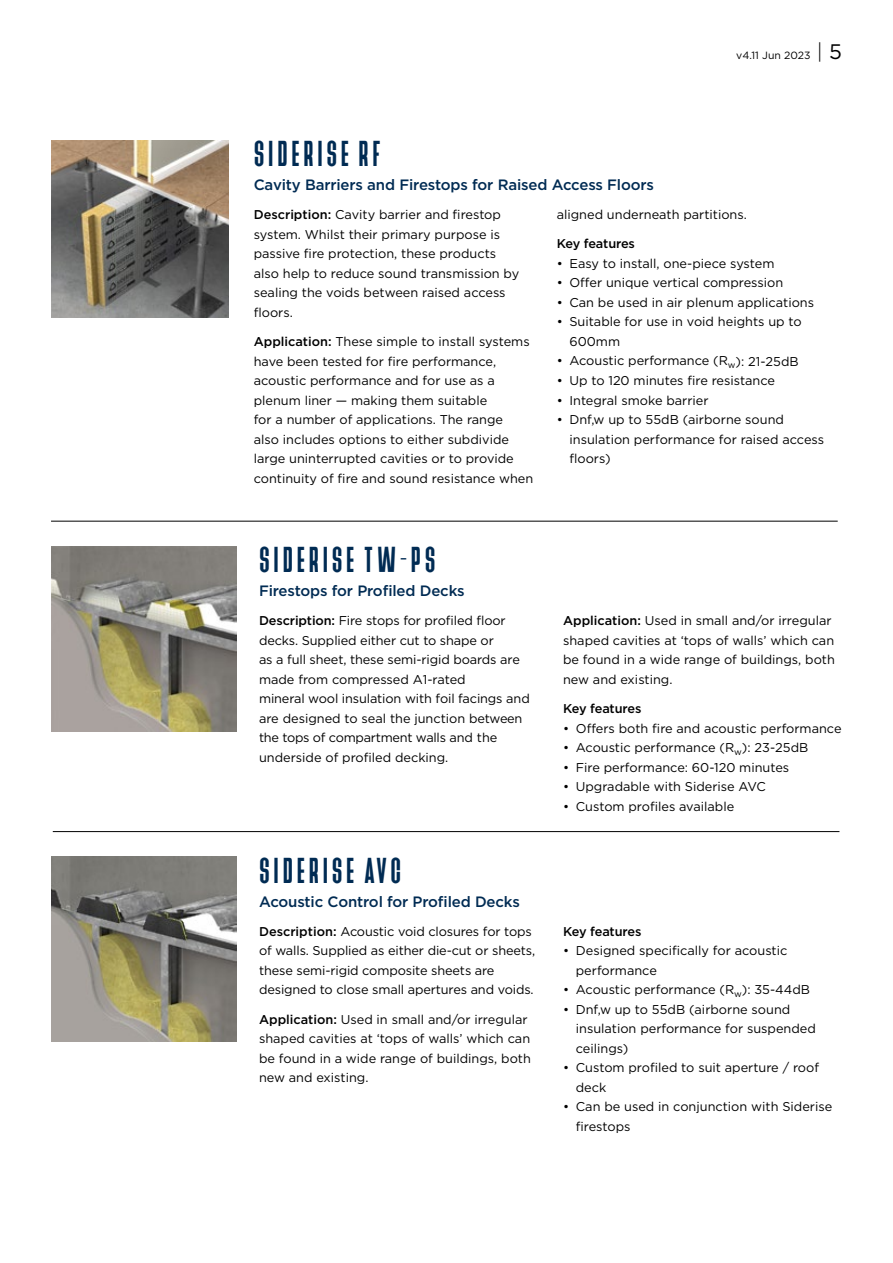
<style>
.page{position:relative;width:893px;height:1263px;background:#fff}
.page>*{position:absolute;margin:0;border:0;box-sizing:border-box;transform-origin:0 0}
.t1{font:36px "Devant Horgen";letter-spacing:.1em;color:#002b53}
.t2{font:500 15px "Gotham";letter-spacing:-.01em;color:#002b53}
.t3{font:12.75px/19.5px "Gotham";color:#000}
.t4{font:500 12.75px "Gotham";letter-spacing:-.015em;color:#000}
.t5{font:10.5px "Gotham";color:#000}
.s1{font-weight:300;font-size:21px}
.s2{font-size:21px}
.s3{font-weight:500}
</style>
<div class="page">
<img style="left:51px;top:140px;width:178px;height:178px">
<hr style="left:51px;top:521px;width:787px;height:1px;background:#000">
<img style="left:51px;top:546px;width:185px;height:185px">
<img style="left:51px;top:857px;width:185px;height:185px">
<hr style="left:53px;top:831px;width:786px;height:1px;background:#000">
<p class="t5" style="left:736px;top:48px;width:107px">v4.11 Jun 2023 <span class="s1">|</span> <span class="s2">5</span></p>
<h1 class="t1" style="left:254px;top:135px;width:129px">SIDERISE RF</h1>
<p class="t2" style="left:254px;top:175px;width:402px">Cavity Barriers and Firestops for Raised Access Floors</p>
<p class="t3" style="left:254px;top:205px;width:267px"><span class="s3">Description:</span> Cavity barrier and firestop system. Whilst their primary purpose is passive fire protection, these products also help to reduce sound transmission by sealing the voids between raised access floors.</p>
<p class="t3" style="left:254px;top:331px;width:281px"><span class="s3">Application:</span> These simple to install systems have been tested for fire performance, acoustic performance and for use as a plenum liner — making them suitable<br>for a number of applications. The range<br>also includes options to either subdivide large uninterrupted cavities or to provide continuity of fire and sound resistance when</p>
<p class="t3" style="left:557px;top:205px;width:192px">aligned underneath partitions.</p>
<p class="t4" style="left:557px;top:236px;width:80px">Key features</p>
<p class="t3" style="left:557px;top:253px;width:219px">• Easy to install, one-piece system</p>
<p class="t3" style="left:557px;top:273px;width:228px">• Offer unique vertical compression</p>
<p class="t3" style="left:557px;top:292px;width:259px">• Can be used in air plenum applications</p>
<p class="t3" style="left:569px;top:312px;width:234px;text-indent:-13px">• Suitable for use in void heights up to<br>600mm</p>
<p class="t3" style="left:557px;top:351px;width:243px">• Acoustic performance (R<sub>w</sub>): 21-25dB</p>
<p class="t3" style="left:557px;top:370px;width:220px">• Up to 120 minutes fire resistance</p>
<p class="t3" style="left:557px;top:390px;width:153px">• Integral smoke barrier</p>
<p class="t3" style="left:569px;top:409px;width:256px;text-indent:-13px">• Dnf,w up to 55dB (airborne sound insulation performance for raised access floors)</p>
<h1 class="t1" style="left:259px;top:541px;width:178px">SIDERISE TW-PS</h1>
<p class="t2" style="left:259px;top:581px;width:207px">Firestops for Profiled Decks</p>
<p class="t3" style="left:259px;top:611px;width:272px"><span class="s3">Description:</span> Fire stops for profiled floor decks. Supplied either cut to shape or<br>as a full sheet, these semi-rigid boards are made from compressed A1-rated<br>mineral wool insulation with foil facings and are designed to seal the junction between the tops of compartment walls and the underside of profiled decking.</p>
<p class="t3" style="left:563px;top:611px;width:273px"><span class="s3">Application:</span> Used in small and/or irregular shaped cavities at ‘tops of walls’ which can be found in a wide range of buildings, both new and existing.</p>
<p class="t4" style="left:563px;top:700px;width:80px">Key features</p>
<p class="t3" style="left:563px;top:718px;width:280px">• Offers both fire and acoustic performance</p>
<p class="t3" style="left:563px;top:737px;width:247px">• Acoustic performance (R<sub>w</sub>): 23-25dB</p>
<p class="t3" style="left:563px;top:757px;width:228px">• Fire performance: 60-120 minutes</p>
<p class="t3" style="left:563px;top:777px;width:204px">• Upgradable with Siderise AVC</p>
<p class="t3" style="left:563px;top:796px;width:173px">• Custom profiles available</p>
<h1 class="t1" style="left:259px;top:851px;width:144px">SIDERISE AVC</h1>
<p class="t2" style="left:259px;top:891px;width:262px">Acoustic Control for Profiled Decks</p>
<p class="t3" style="left:259px;top:921px;width:278px"><span class="s3">Description:</span> Acoustic void closures for tops of walls. Supplied as either die-cut or sheets, these semi-rigid composite sheets are designed to close small apertures and voids.</p>
<p class="t3" style="left:259px;top:1009px;width:273px"><span class="s3">Application:</span> Used in small and/or irregular shaped cavities at ‘tops of walls’ which can be found in a wide range of buildings, both new and existing.</p>
<p class="t4" style="left:563px;top:923px;width:80px">Key features</p>
<p class="t3" style="left:576px;top:941px;width:213px;text-indent:-13px">• Designed specifically for acoustic performance</p>
<p class="t3" style="left:563px;top:980px;width:249px">• Acoustic performance (R<sub>w</sub>): 35-44dB</p>
<p class="t3" style="left:576px;top:999px;width:242px;text-indent:-13px">• Dnf,w up to 55dB (airborne sound insulation performance for suspended ceilings)</p>
<p class="t3" style="left:576px;top:1058px;width:245px;text-indent:-13px">• Custom profiled to suit aperture / roof deck</p>
<p class="t3" style="left:576px;top:1097px;width:258px;text-indent:-13px">• Can be used in conjunction with Siderise firestops</p>
</div>
